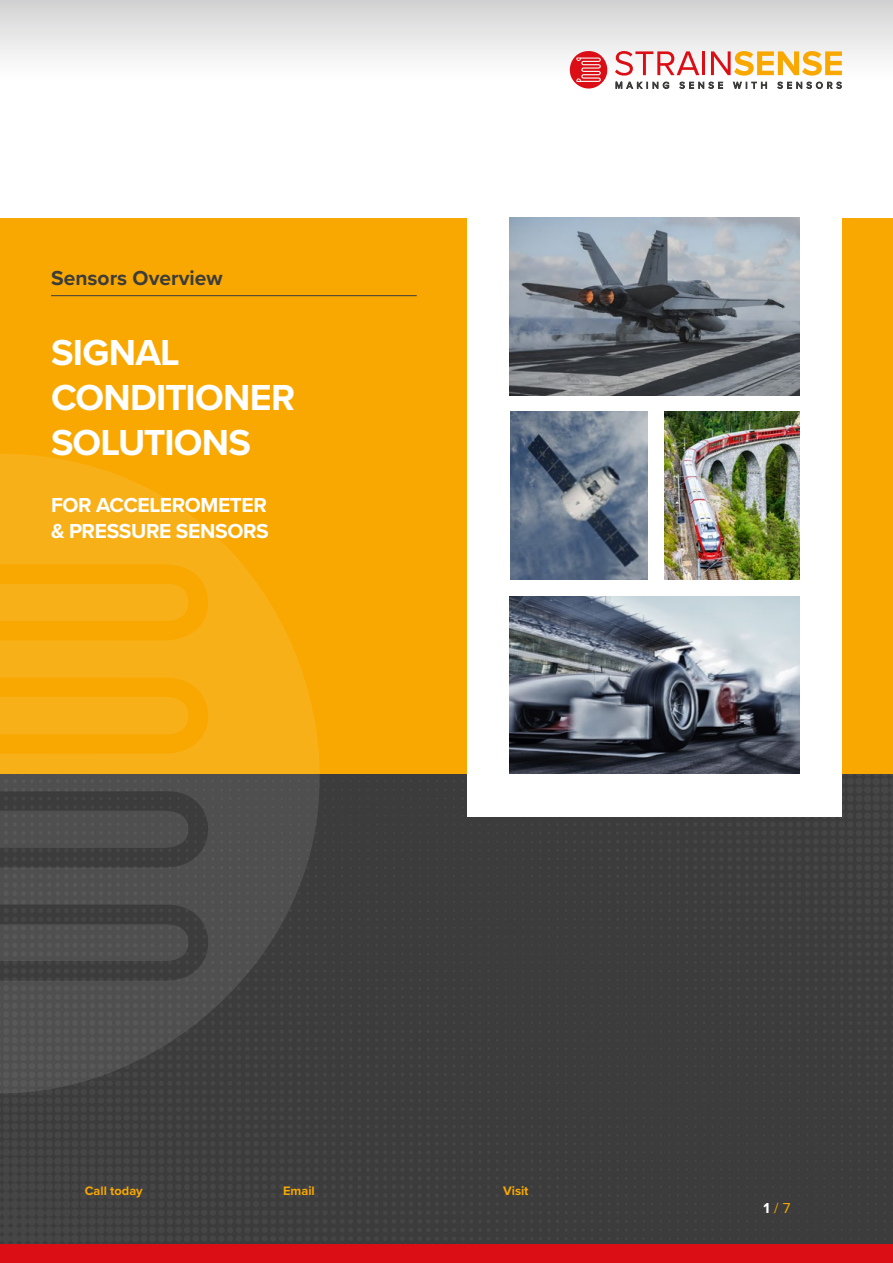
<style>
.page{position:relative;width:893px;height:1263px;background:#fff}
.page>*{position:absolute;margin:0;border:0;box-sizing:border-box;transform-origin:0 0}
.t1{font:700 37.5px/45px "Proxima Nova";letter-spacing:-.02em;color:#fff}
.t2{font:700 21px/25.2px "Proxima Nova";letter-spacing:-.015em;color:#fff}
.t3{font:700 21px "Proxima Nova";color:#3c3c3b}
.t4{font:15px "Proxima Nova";color:#f8a800}
.t5{font:700 12.75px "Proxima Nova";color:#f8a800}
.s1{font-weight:700;color:#fff}
</style>
<div class="page">
<img style="left:0;top:773px;width:893px;height:472px">
<div style="left:0;top:0;width:893px;height:120px;background:linear-gradient(to bottom,#d8d8d8,#fff)"></div>
<svg style="left:615px;top:51px;width:84px;height:25px"></svg>
<hr style="left:702px;top:51px;width:3px;height:24px;background:#db0e15">
<svg style="left:711px;top:51px;width:131px;height:25px"></svg>
<svg style="left:616px;top:82px;width:53px;height:7px"></svg>
<svg style="left:679px;top:82px;width:44px;height:7px"></svg>
<svg style="left:733px;top:82px;width:34px;height:7px"></svg>
<svg style="left:777px;top:82px;width:65px;height:7px"></svg>
<svg style="left:568px;top:50px;width:39px;height:39px"></svg>
<div style="left:0;top:218px;width:893px;height:555px;background:#f8a800"></div>
<svg style="left:0;top:454px;width:322px;height:641px"></svg>
<div style="left:468px;top:204px;width:374px;height:612px;background:#fff"></div>
<img style="left:510px;top:218px;width:289px;height:177px">
<img style="left:664px;top:412px;width:135px;height:168px">
<img style="left:510px;top:412px;width:138px;height:168px">
<img style="left:510px;top:596px;width:289px;height:177px">
<hr style="left:51px;top:295px;width:366px;height:1px;background:#3c3c3b">
<div style="left:0;top:1245px;width:893px;height:18px;background:#db0e15"></div>
<p class="t3" style="left:51px;top:262px;width:173px">Sensors Overview</p>
<h1 class="t1" style="left:51px;top:329px;width:246px">SIGNAL<br>CONDITIONER<br>SOLUTIONS</h1>
<p class="t2" style="left:51px;top:492px;width:219px">FOR ACCELEROMETER &amp; PRESSURE SENSORS</p>
<p class="t5" style="left:85px;top:1181px;width:59px">Call today</p>
<p class="t5" style="left:283px;top:1181px;width:33px">Email</p>
<p class="t5" style="left:503px;top:1181px;width:27px">Visit</p>
<p class="t4" style="left:764px;top:1197px;width:28px"><span class="s1">1</span> 7/</p>
</div>
